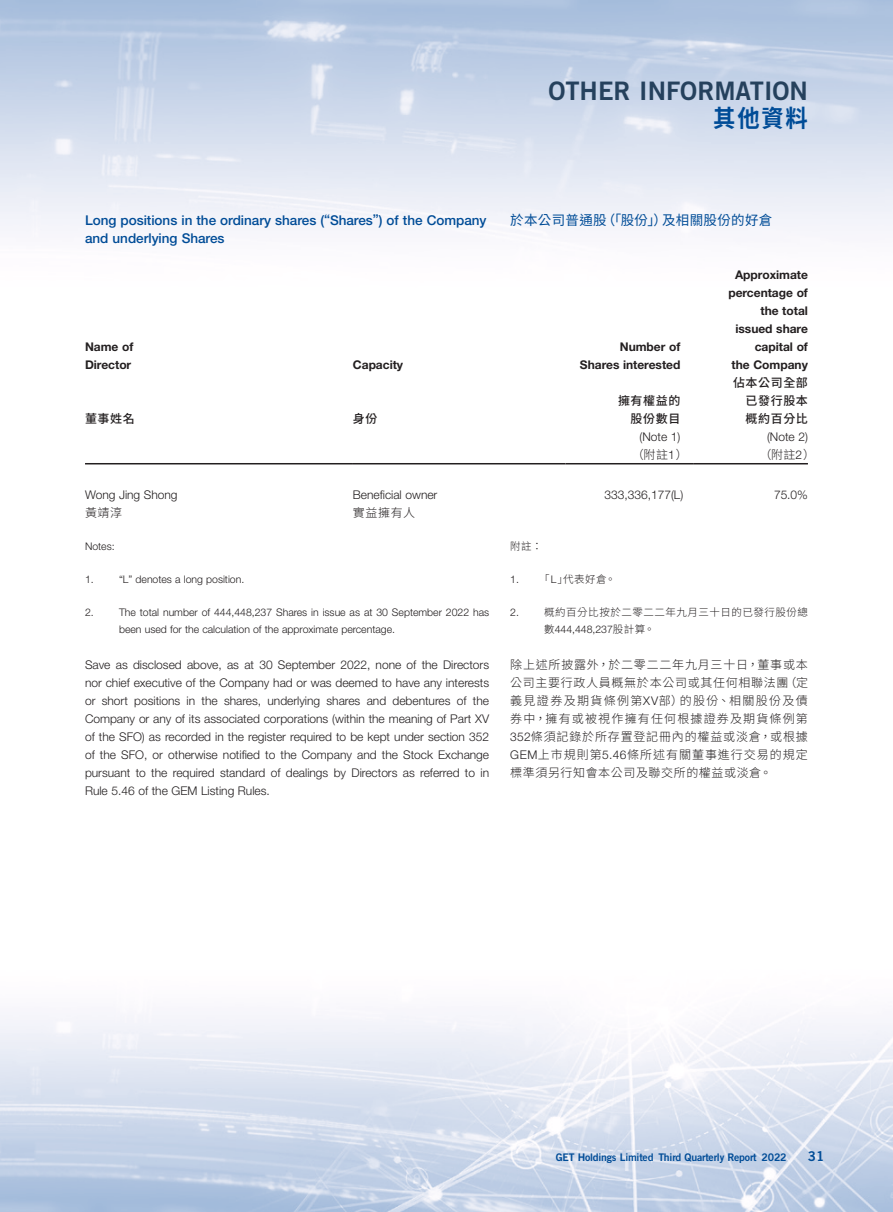
<style>
.page{position:relative;width:893px;height:1212px;background:#fff}
.page>*{position:absolute;margin:0;border:0;box-sizing:border-box;transform-origin:0 0}
.t1{font:25.5px "Trade Gothic LT Std Bd 2";color:#25415d}
.t2{font:700 24px "Source Han Sans TC";color:#004c97;scale:.93 1}
.Heading_2{font:500 13.5px/18px "Helvetica Neue LT Std";color:#004c97}
.C_Heading_2{font:13.5px "Source Han Sans TC";letter-spacing:.025em;color:#004c97}
.t3{font:13.5px "Trade Gothic LT Std Bd 2";color:#004c97}
.Body_Text{font:300 12px/18px "Helvetica Neue LT Std";color:#231f20;text-align:justify}
.C_Body_Text{font:300 12px/18px "Source Han Sans TC";letter-spacing:.07em;color:#231f20;text-align:justify}
.Body_Text-2{font:700 12px "Helvetica Neue LT Std";color:#231f20}
.Body_Text-3{font:500 12px "Source Han Sans TC";letter-spacing:.05em;color:#231f20}
.Body_Text-4{font:300 12px "Source Han Sans TC";letter-spacing:.05em;color:#231f20}
.Notes{font:300 10.5px/16.5px "Helvetica Neue LT Std";color:#231f20}
.C_Notes{font:300 10.5px/16.5px "Source Han Sans TC";letter-spacing:.05em;color:#231f20}
.t4{font:10.5px "Trade Gothic LT Std Bd 2";letter-spacing:-.02em;color:#004c97}
.C_Notes-2{font:300 10.5px "Helvetica Neue LT Std";color:#231f20}
.s1{font-family:"Helvetica Neue LT Std"}
</style>
<div class="page">
<img style="left:0;top:0;width:893px;height:1212px">
<hr style="left:85px;top:463px;width:268px;height:1px;background:#231f20">
<hr style="left:353px;top:463px;width:213px;height:1px;background:#231f20">
<hr style="left:566px;top:463px;width:127px;height:1px;background:#231f20">
<hr style="left:693px;top:463px;width:115px;height:1px;background:#231f20">
<h1 class="t1" style="left:548px;top:75px;width:261px">OTHER INFORMATION</h1>
<h2 class="t2" style="left:713px;top:105px;width:103px">其他資料</h2>
<p class="Heading_2" style="left:85px;top:211px;width:403px">Long positions in the ordinary shares (“Shares”) of the Company and underlying Shares</p>
<p class="Body_Text-2" style="left:85px;top:339px;width:50px">Name of</p>
<p class="Body_Text-2" style="left:85px;top:357px;width:48px">Director</p>
<p class="Body_Text-2" style="left:353px;top:357px;width:52px">Capacity</p>
<p class="Body_Text-3" style="left:85px;top:411px;width:51px">董事姓名</p>
<p class="Body_Text-3" style="left:353px;top:411px;width:26px">身份</p>
<p class="C_Heading_2" style="left:510px;top:212px;width:264px">於本公司普通股（「股份」）及相關股份的好倉</p>
<p class="Body_Text-2" style="left:620px;top:339px;width:62px">Number of</p>
<p class="Body_Text-2" style="left:580px;top:357px;width:102px">Shares interested</p>
<p class="Body_Text-3" style="left:618px;top:393px;width:64px">擁有權益的</p>
<p class="Body_Text-3" style="left:631px;top:411px;width:51px">股份數目</p>
<p class="Body_Text-2" style="left:735px;top:267px;width:74px">Approximate</p>
<p class="Body_Text-2" style="left:728px;top:285px;width:81px">percentage of</p>
<p class="Body_Text-2" style="left:760px;top:303px;width:49px">the total</p>
<p class="Body_Text-2" style="left:735px;top:321px;width:74px">issued share</p>
<p class="Body_Text-2" style="left:755px;top:339px;width:55px">capital of</p>
<p class="Body_Text-2" style="left:732px;top:357px;width:78px">the Company</p>
<p class="Body_Text-3" style="left:733px;top:375px;width:76px">佔本公司全部</p>
<p class="Body_Text-3" style="left:746px;top:393px;width:64px">已發行股本</p>
<p class="Body_Text-3" style="left:746px;top:411px;width:64px">概約百分比</p>
<p class="Body_Text" style="left:639px;top:427px;width:42px">(Note 1)</p>
<p class="Body_Text" style="left:767px;top:427px;width:42px">(Note 2)</p>
<p class="Body_Text-4" style="left:632px;top:447px;width:57px">（附註<span class="s1">1</span>）</p>
<p class="Body_Text-4" style="left:759px;top:447px;width:57px">（附註<span class="s1">2</span>）</p>
<p class="Body_Text" style="left:85px;top:485px;width:94px">Wong Jing Shong</p>
<p class="Body_Text" style="left:353px;top:485px;width:86px">Beneficial owner</p>
<p class="Body_Text" style="left:605px;top:485px;width:80px">333,336,177(L)</p>
<p class="Body_Text" style="left:774px;top:485px;width:35px">75.0%</p>
<p class="Body_Text-4" style="left:85px;top:506px;width:39px">黃靖淳</p>
<p class="Body_Text-4" style="left:353px;top:506px;width:64px">實益擁有人</p>
<p class="Notes" style="left:85px;top:538px;width:31px">Notes:</p>
<p class="Notes" style="left:85px;top:571px;width:10px">1.</p>
<p class="Notes" style="left:119px;top:571px;width:127px">“L” denotes a long position.</p>
<p class="Notes" style="left:85px;top:604px;width:10px">2.</p>
<p class="Notes" style="left:119px;top:604px;width:372px">The total number of 444,448,237 Shares in issue as at 30 September 2022 has been used for the calculation of the approximate percentage.</p>
<p class="Body_Text" style="left:85px;top:655px;width:406px">Save as disclosed above, as at 30 September 2022, none of the Directors nor chief executive of the Company had or was deemed to have any interests or short positions in the shares, underlying shares and debentures of the Company or any of its associated corporations (within the meaning of Part XV of the SFO) as recorded in the register required to be kept under section 352 of the SFO, or otherwise notified to the Company and the Stock Exchange pursuant to the required standard of dealings by Directors as referred to in Rule 5.46 of the GEM Listing Rules.</p>
<p class="C_Notes" style="left:510px;top:538px;width:33px">附註：</p>
<p class="C_Notes" style="left:510px;top:571px;width:107px"><span class="s1">1.</span> 「<span class="s1">L</span>」代表好倉。</p>
<p class="C_Notes-2" style="left:510px;top:606px;width:10px">2.</p>
<p class="C_Notes" style="left:544px;top:604px;width:265px">概約百分比按於二零二二年九月三十日的已發行股份總數<span class="s1">444,448,237</span>股計算。</p>
<p class="C_Body_Text" style="left:510px;top:655px;width:299px">除上述所披露外，於二零二二年九月三十日，董事或本公司主要行政人員概無於本公司或其任何相聯法團（定義見證券及期貨條例第<span class="s1">XV</span>部）的股份、相關股份及債券中，擁有或被視作擁有任何根據證券及期貨條例第<span class="s1">352</span>條須記錄於所存置登記冊內的權益或淡倉，或根據<span class="s1">GEM</span>上市規則第<span class="s1">5.46</span>條所述有關董事進行交易的規定標準須另行知會本公司及聯交所的權益或淡倉。</p>
<p class="t4" style="left:556px;top:1150px;width:232px">GET Holdings Limited Third Quarterly Report 2022</p>
<p class="t3" style="left:808px;top:1148px;width:18px">31</p>
</div>
